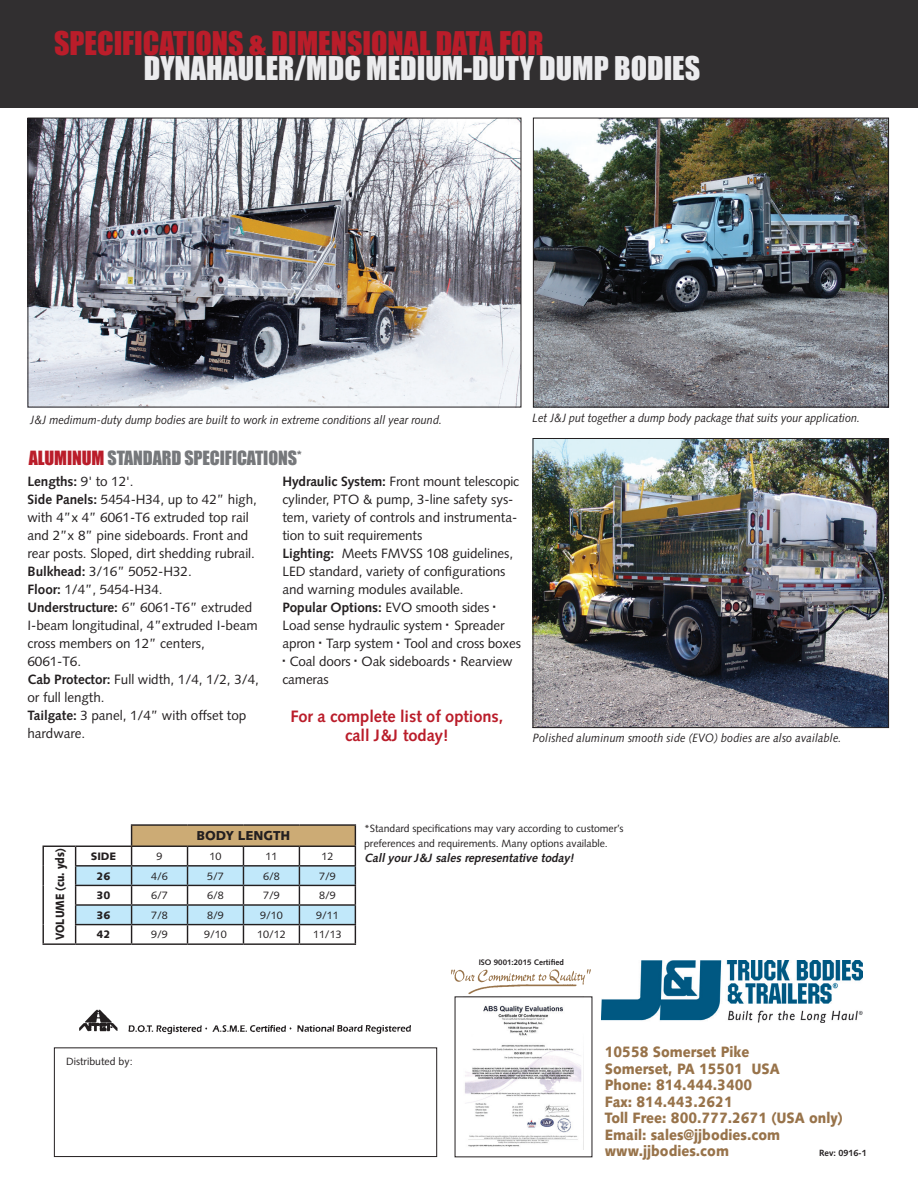
<style>
.page{position:relative;width:918px;height:1188px;background:#fff}
.page>*{position:absolute;margin:0;border:0;box-sizing:border-box;transform-origin:0 0}
.t1{font:30px "Impact";color:#ececee}
.t2{font:30px "Impact";color:#ba1d2a}
.t3{font:18px "Impact";letter-spacing:-.005em;color:#76787b}
.t4{font:700 16.5px/19.5px "Syntax LT Std";letter-spacing:-.005em;color:#ba1d2a;text-align:center}
.t5{font:900 15px/16.5px "Syntax LT Std";color:#98734a;scale:.9 1}
.t6{font:13.5px/18px "Syntax LT Std";letter-spacing:-.005em;color:#231f20}
.t7{font:900 12.9px "Syntax LT Std";letter-spacing:-.01em;color:#231f20}
.t8{font:italic 12px "Syntax LT Std";color:#231f20;scale:.9 1}
.t9{font:italic 700 12px "Syntax LT Std";color:#231f20}
.t10{font:900 12px "Syntax LT Std";letter-spacing:-.01em;color:#231f20;scale:.85 1}
.t11{font:10.8px "Syntax LT Std";letter-spacing:-.005em;color:#231f20}
.t12{font:900 10.8px "Syntax LT Std";letter-spacing:-.005em;color:#231f20}
.t13{font:10.5px/15px "Syntax LT Std";letter-spacing:-.005em;color:#231f20}
.t14{font:700 9px "Syntax LT Std";letter-spacing:-.005em;color:#231f20}
.t15{font:700 7.95px "Syntax LT Std";color:#231f20}
.s1{color:#ba1d2a}
.s2{font-weight:700}
.s3{font-family:"Impact"}
</style>
<div class="page">
<div style="left:54px;top:1047px;width:383px;height:110px;border:1px solid #231f20"></div>
<img style="left:451px;top:969px;width:141px;height:28px">
<img style="left:79px;top:1009px;width:332px;height:26px">
<img style="left:602px;top:961px;width:261px;height:62px">
<img style="left:465px;top:1005px;width:117px;height:142px">
<svg style="left:43px;top:847px;width:1px;height:96px"></svg>
<hr style="left:43px;top:943px;width:33px;height:2px;background:#231f20">
<hr style="left:76px;top:943px;width:56px;height:2px;background:#231f20">
<hr style="left:132px;top:943px;width:56px;height:2px;background:#231f20">
<hr style="left:188px;top:943px;width:55px;height:2px;background:#231f20">
<hr style="left:243px;top:943px;width:56px;height:2px;background:#231f20">
<hr style="left:299px;top:943px;width:57px;height:2px;background:#231f20">
<hr style="left:131px;top:824px;width:57px;height:2px;background:#231f20">
<hr style="left:188px;top:824px;width:55px;height:2px;background:#231f20">
<hr style="left:243px;top:824px;width:56px;height:2px;background:#231f20">
<hr style="left:299px;top:824px;width:57px;height:2px;background:#231f20">
<svg style="left:75px;top:826px;width:281px;height:117px"></svg>
<hr style="left:43px;top:846px;width:33px;height:1px;background:#231f20">
<hr style="left:76px;top:846px;width:56px;height:1px;background:#231f20">
<hr style="left:132px;top:846px;width:56px;height:1px;background:#231f20">
<hr style="left:188px;top:846px;width:55px;height:1px;background:#231f20">
<hr style="left:243px;top:846px;width:56px;height:1px;background:#231f20">
<hr style="left:299px;top:846px;width:57px;height:1px;background:#231f20">
<div style="left:0;top:0;width:918px;height:108px;background:#312f30"></div>
<img style="left:535px;top:120px;width:352px;height:285px">
<div style="left:533px;top:118px;width:356px;height:289px;border:1px solid #231f20"></div>
<img style="left:535px;top:440px;width:352px;height:286px">
<div style="left:533px;top:438px;width:356px;height:290px;border:1px solid #231f20"></div>
<img style="left:30px;top:120px;width:489px;height:285px">
<div style="left:28px;top:118px;width:493px;height:289px;border:1px solid #231f20"></div>
<h1 class="t2" style="left:54px;top:20px;width:491px">SPECIFICATIONS &amp; DIMENSIONAL DATA FOR</h1>
<h1 class="t1" style="left:144px;top:45px;width:558px">DYNAHAULER/MDC MEDIUM-DUTY DUMP BODIES</h1>
<p class="t8" style="left:30px;top:413px;width:459px">J&amp;J medimum-duty dump bodies are built to work in extreme conditions all year round.</p>
<h2 class="t3" style="left:29px;top:444px;width:275px"><span class="s1">ALUMINUM</span> STANDARD SPECIFICATIONS*</h2>
<p class="t6" style="left:28px;top:472px;width:233px"><span class="s2">Lengths:</span> 9' to 12'.<br><span class="s2">Side Panels:</span> 5454-H34, up to 42” high, with 4”x 4” 6061-T6 extruded top rail and 2”x 8” pine sideboards. Front and rear posts. Sloped, dirt shedding rubrail.<br><span class="s2">Bulkhead:</span> 3/16” 5052-H32.<br><span class="s2">Floor:</span> 1/4”, 5454-H34.<br><span class="s2">Understructure:</span> 6” 6061-T6” extruded<br>I-beam longitudinal, 4”extruded I-beam cross members on 12” centers,<br>6061-T6.<br><span class="s2">Cab Protector:</span> Full width, 1/4, 1/2, 3/4, or full length.<br><span class="s2">Tailgate:</span> 3 panel, 1/4” with offset top hardware.</p>
<p class="t6" style="left:282px;top:472px;width:240px"><span class="s2">Hydraulic System:</span> Front mount telescopic cylinder, PTO &amp; pump, 3-line safety sys&shy;tem, variety of controls and instrumenta&shy;tion to suit requirements<br><span class="s2">Lighting:</span> Meets FMVSS 108 guidelines, LED standard, variety of configurations and warning modules available.<br><span class="s2">Popular Options:</span> EVO smooth sides <span class="s3">· </span>Load sense hydraulic system <span class="s3">·</span> Spreader apron <span class="s3">·</span> Tarp system <span class="s3">·</span> Tool and cross boxes <span class="s3">·</span> Coal doors <span class="s3">·</span> Oak sideboards <span class="s3">·</span> Rearview cameras</p>
<p class="t4" style="left:290px;top:706px;width:214px">For a complete list of options, call J&amp;J today!</p>
<p class="t8" style="left:533px;top:411px;width:366px">Let J&amp;J put together a dump body package that suits your application.</p>
<p class="t8" style="left:533px;top:731px;width:344px">Polished aluminum smooth side (EVO) bodies are also available.</p>
<p class="t10" style="left:53px;top:940px;width:109px;rotate:-90deg">VOLUME (cu. yds)</p>
<p class="t7" style="left:197px;top:828px;width:95px">BODY LENGTH</p>
<p class="t12" style="left:91px;top:850px;width:27px">SIDE</p>
<p class="t11" style="left:157px;top:850px;width:7px">9</p>
<p class="t11" style="left:210px;top:850px;width:13px">10</p>
<p class="t11" style="left:265px;top:850px;width:13px">11</p>
<p class="t11" style="left:321px;top:850px;width:13px">12</p>
<p class="t12" style="left:97px;top:870px;width:15px">26</p>
<p class="t11" style="left:151px;top:870px;width:18px">4/6</p>
<p class="t11" style="left:207px;top:870px;width:18px">5/7</p>
<p class="t11" style="left:263px;top:870px;width:18px">6/8</p>
<p class="t11" style="left:319px;top:870px;width:18px">7/9</p>
<p class="t12" style="left:97px;top:889px;width:15px">30</p>
<p class="t11" style="left:151px;top:889px;width:18px">6/7</p>
<p class="t11" style="left:207px;top:889px;width:18px">6/8</p>
<p class="t11" style="left:263px;top:889px;width:18px">7/9</p>
<p class="t11" style="left:319px;top:889px;width:18px">8/9</p>
<p class="t12" style="left:97px;top:909px;width:15px">36</p>
<p class="t11" style="left:151px;top:909px;width:18px">7/8</p>
<p class="t11" style="left:207px;top:909px;width:18px">8/9</p>
<p class="t11" style="left:260px;top:909px;width:24px">9/10</p>
<p class="t11" style="left:316px;top:909px;width:24px">9/11</p>
<p class="t12" style="left:97px;top:928px;width:15px">42</p>
<p class="t11" style="left:151px;top:928px;width:18px">9/9</p>
<p class="t11" style="left:204px;top:928px;width:24px">9/10</p>
<p class="t11" style="left:257px;top:928px;width:30px">10/12</p>
<p class="t11" style="left:313px;top:928px;width:30px">11/13</p>
<p class="t13" style="left:364px;top:821px;width:261px">*Standard specifications may vary according to customer’s preferences and requirements. Many options available.</p>
<p class="t9" style="left:364px;top:851px;width:214px">Call your J&amp;J sales representative today!</p>
<p class="t15" style="left:479px;top:958px;width:87px">ISO 9001:2015 Certified</p>
<p class="t13" style="left:66px;top:1054px;width:68px">Distributed by:</p>
<p class="t5" style="left:605px;top:1044px;width:266px">10558 Somerset Pike<br>Somerset, PA 15501 USA<br>Phone: 814.444.3400<br>Fax: 814.443.2621<br>Toll Free: 800.777.2671 (USA only)<br>Email: sales@jjbodies.com www.jjbodies.com</p>
<p class="t14" style="left:819px;top:1148px;width:49px">Rev: 0916-1</p>
</div>
